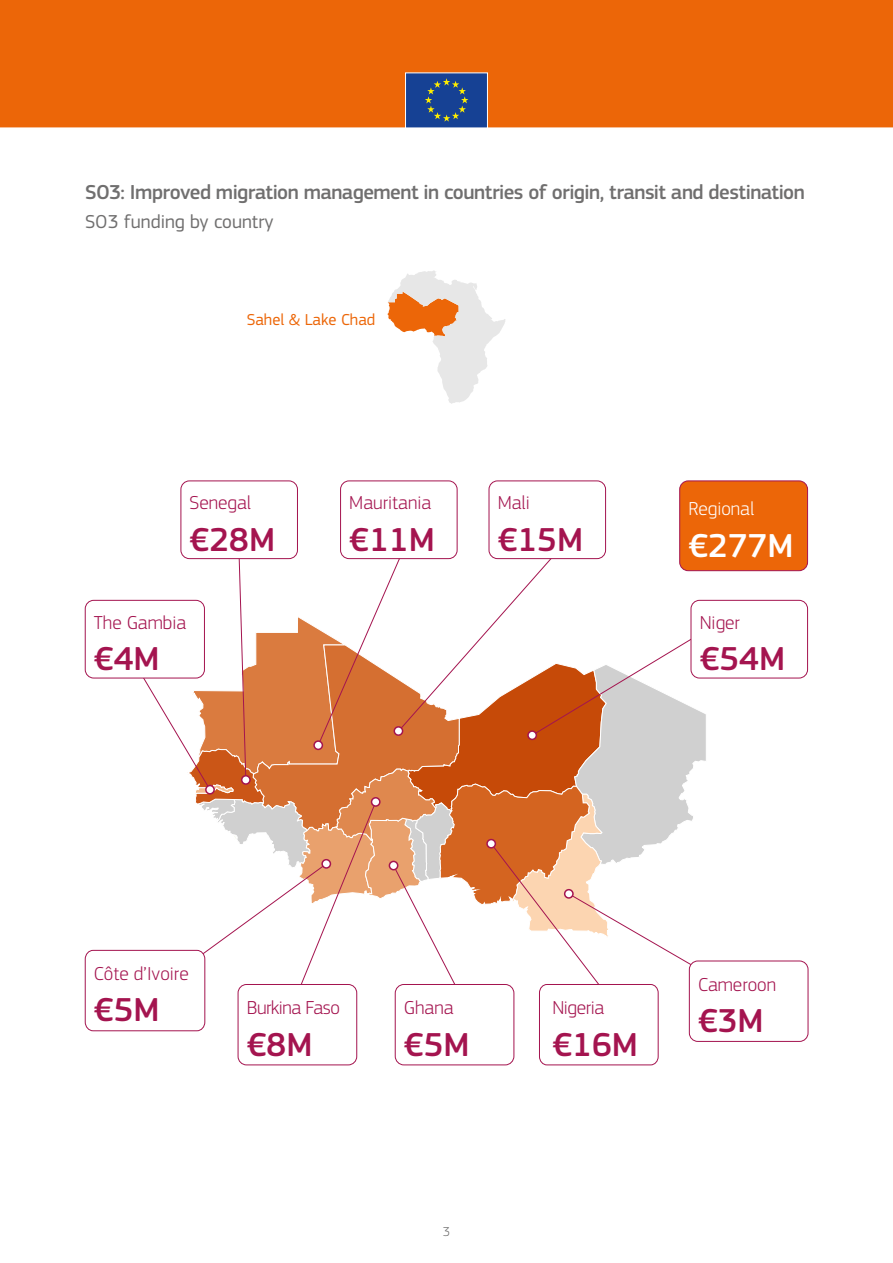
<style>
.page{position:relative;width:893px;height:1263px;background:#fff}
.page>*{position:absolute;margin:0;border:0;box-sizing:border-box;transform-origin:0 0}
.t1{font:500 34.5px "EC Square Sans Pro";color:#a4144f}
.t2{font:500 34.5px "EC Square Sans Pro";color:#fff}
.t3{font:500 21px "EC Square Sans Pro";letter-spacing:-.025em;color:#706f6f}
.t4{font:300 19.5px "EC Square Sans Pro";color:#a4144f}
.t5{font:19.5px "EC Square Sans Pro";color:#706f6f}
.t6{font:300 19.5px "EC Square Sans Pro";letter-spacing:-.02em;color:#a4144f}
.t7{font:300 19.5px "EC Square Sans Pro";color:#fff}
.t8{font:16.5px "EC Square Sans Pro";color:#ec6608}
.t9{font:300 13.5px "EC Square Sans Pro";color:#706f6f}
</style>
<div class="page">
<div style="left:0;top:0;width:893px;height:128px;background:#ec6608"></div>
<svg style="left:405px;top:72px;width:83px;height:56px;background:#2d5291"></svg>
<svg style="left:143px;top:548px;width:565px;height:446px"></svg>
<div style="left:487px;top:839px;width:8px;height:9px;background:#fff;border-radius:50%"></div>
<div style="left:486px;top:839px;width:10px;height:9px;border:2px solid #a4144f;border-radius:50%"></div>
<div style="left:691px;top:600px;width:116px;height:78px;background:#fff;border-radius:9px"></div>
<div style="left:691px;top:600px;width:117px;height:78px;border:1px solid #a4144f;border-radius:9px"></div>
<div style="left:341px;top:481px;width:116px;height:78px;background:#fff;border-radius:9px"></div>
<div style="left:340px;top:481px;width:117px;height:78px;border:1px solid #a4144f;border-radius:9px"></div>
<div style="left:489px;top:481px;width:117px;height:78px;background:#fff;border-radius:9px"></div>
<div style="left:489px;top:481px;width:117px;height:78px;border:1px solid #a4144f;border-radius:9px"></div>
<div style="left:85px;top:950px;width:120px;height:81px;background:#fff;border-radius:8px"></div>
<div style="left:85px;top:950px;width:120px;height:81px;border:1px solid #a4144f;border-radius:8px"></div>
<div style="left:680px;top:481px;width:127px;height:90px;background:#ec6608;border-radius:9px"></div>
<div style="left:679px;top:481px;width:129px;height:90px;border:1px solid #a4144f;border-radius:9px"></div>
<div style="left:689px;top:961px;width:119px;height:80px;background:#fff;border-radius:9px"></div>
<div style="left:689px;top:961px;width:119px;height:80px;border:1px solid #a4144f;border-radius:9px"></div>
<div style="left:395px;top:984px;width:119px;height:81px;background:#fff;border-radius:9px"></div>
<div style="left:395px;top:984px;width:119px;height:81px;border:1px solid #a4144f;border-radius:9px"></div>
<div style="left:238px;top:984px;width:119px;height:81px;background:#fff;border-radius:9px"></div>
<div style="left:238px;top:984px;width:119px;height:81px;border:1px solid #a4144f;border-radius:9px"></div>
<div style="left:181px;top:481px;width:116px;height:78px;background:#fff;border-radius:9px"></div>
<div style="left:181px;top:481px;width:117px;height:78px;border:1px solid #a4144f;border-radius:9px"></div>
<svg style="left:387px;top:270px;width:118px;height:134px"></svg>
<div style="left:85px;top:600px;width:119px;height:78px;background:#fff;border-radius:9px"></div>
<div style="left:85px;top:600px;width:120px;height:78px;border:1px solid #a4144f;border-radius:9px"></div>
<div style="left:539px;top:984px;width:119px;height:81px;background:#fff;border-radius:8px"></div>
<div style="left:539px;top:984px;width:119px;height:81px;border:1px solid #a4144f;border-radius:8px"></div>
<p class="t3" style="left:85px;top:179px;width:721px">SO3: Improved migration management in countries of origin, transit and destination</p>
<p class="t5" style="left:85px;top:210px;width:190px">SO3 funding by country</p>
<p class="t8" style="left:247px;top:310px;width:130px">Sahel &amp; Lake Chad</p>
<p class="t4" style="left:190px;top:491px;width:63px">Senegal</p>
<h1 class="t1" style="left:190px;top:519px;width:87px">€28M</h1>
<p class="t4" style="left:94px;top:611px;width:94px">The Gambia</p>
<h1 class="t1" style="left:94px;top:638px;width:67px">€4M</h1>
<p class="t4" style="left:349px;top:491px;width:84px">Mauritania</p>
<h1 class="t1" style="left:349px;top:519px;width:87px">€11M</h1>
<p class="t4" style="left:498px;top:491px;width:34px">Mali</p>
<h1 class="t1" style="left:498px;top:519px;width:87px">€15M</h1>
<p class="t7" style="left:688px;top:497px;width:68px">Regional</p>
<h1 class="t2" style="left:688px;top:525px;width:107px">€277M</h1>
<p class="t4" style="left:700px;top:611px;width:42px">Niger</p>
<h1 class="t1" style="left:700px;top:638px;width:87px">€54M</h1>
<p class="t4" style="left:94px;top:962px;width:96px">Côte d’Ivoire</p>
<h1 class="t1" style="left:94px;top:990px;width:67px">€5M</h1>
<p class="t6" style="left:247px;top:996px;width:95px">Burkina Faso</p>
<h1 class="t1" style="left:247px;top:1024px;width:67px">€8M</h1>
<p class="t4" style="left:404px;top:996px;width:51px">Ghana</p>
<h1 class="t1" style="left:404px;top:1024px;width:67px">€5M</h1>
<p class="t9" style="left:443px;top:1224px;width:9px">3</p>
<p class="t6" style="left:552px;top:996px;width:53px">Nigeria</p>
<h1 class="t1" style="left:552px;top:1024px;width:87px">€16M</h1>
<p class="t4" style="left:698px;top:973px;width:80px">Cameroon</p>
<h1 class="t1" style="left:698px;top:1000px;width:67px">€3M</h1>
</div>
